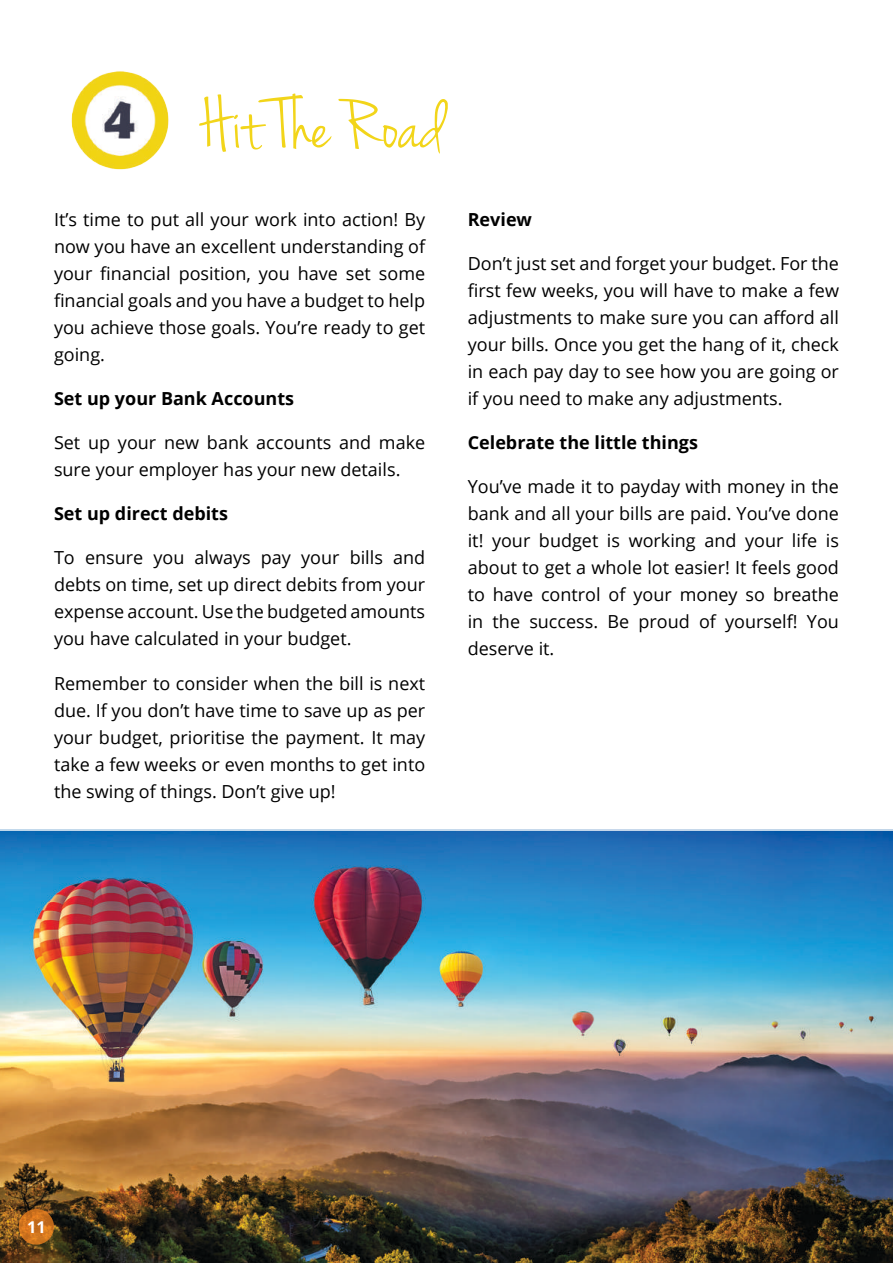
<style>
.page{position:relative;width:893px;height:1263px;background:#fff}
.page>*{position:absolute;margin:0;border:0;box-sizing:border-box;transform-origin:0 0}
.t1{font:75px "Jenna Sue";color:#f2d51a}
.t2{font:18px/27px "Open Sans";color:#000;text-align:justify}
.t3{font:700 18px "Open Sans";color:#000}
.t4{font:700 16.35px "Open Sans";color:#fff}
</style>
<div class="page">
<img style="left:71px;top:71px;width:98px;height:99px">
<img style="left:0;top:829px;width:893px;height:434px">
<svg style="left:19px;top:1209px;width:35px;height:35px"></svg>
<h1 class="t1" style="left:200px;top:83px;width:246px">Hit The Road</h1>
<p class="t2" style="left:54px;top:206px;width:373px">It’s time to put all your work into action! By now you have an excellent understanding of your financial position, you have set some financial goals and you have a budget to help you achieve those goals. You’re ready to get going.</p>
<p class="t3" style="left:54px;top:386px;width:242px">Set up your Bank Accounts</p>
<p class="t2" style="left:54px;top:429px;width:373px">Set up your new bank accounts and make sure your employer has your new details.</p>
<p class="t3" style="left:54px;top:501px;width:176px">Set up direct debits</p>
<p class="t2" style="left:54px;top:544px;width:373px">To ensure you always pay your bills and debts on time, set up direct debits from your expense account. Use the budgeted amounts you have calculated in your budget.</p>
<p class="t2" style="left:54px;top:669px;width:373px">Remember to consider when the bill is next due. If you don’t have time to save up as per your budget, prioritise the payment. It may take a few weeks or even months to get into the swing of things. Don’t give up!</p>
<p class="t3" style="left:468px;top:207px;width:66px">Review</p>
<p class="t2" style="left:468px;top:250px;width:373px">Don’t just set and forget your budget. For the first few weeks, you will have to make a few adjustments to make sure you can afford all your bills. Once you get the hang of it, check in each pay day to see how you are going or if you need to make any adjustments.</p>
<p class="t3" style="left:468px;top:430px;width:232px">Celebrate the little things</p>
<p class="t2" style="left:468px;top:473px;width:373px">You’ve made it to payday with money in the bank and all your bills are paid. You’ve done it! your budget is working and your life is about to get a whole lot easier! It feels good to have control of your money so breathe in the success. Be proud of yourself! You deserve it.</p>
<p class="t4" style="left:27px;top:1215px;width:20px">11</p>
</div>
